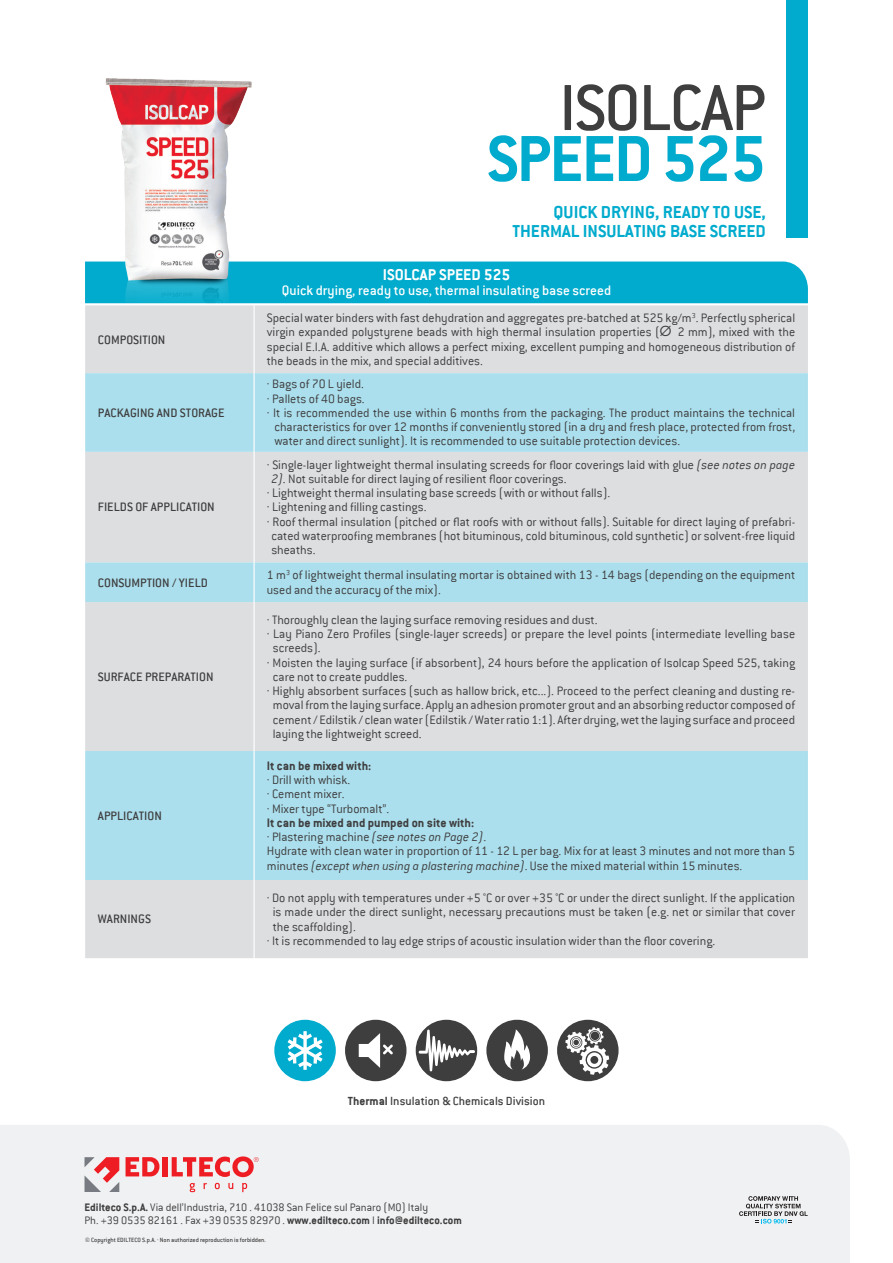
<style>
.page{position:relative;width:893px;height:1263px;background:#fff}
.page>*{position:absolute;margin:0;border:0;box-sizing:border-box;transform-origin:0 0}
.t1{font:700 71.4px "Conduit ITC";letter-spacing:-.025em;color:#00abcd}
.t2{font:500 71.4px "Conduit ITC";letter-spacing:-.025em;color:#3e3e3f}
.t3{font:700 19.05px/19px "Conduit ITC";color:#00abcd;text-align:right}
.t4{font:500 17.25px "Conduit ITC";color:#fff}
.t5{font:700 17.25px "Conduit ITC";color:#fff}
.t6{font:500 15px "Conduit ITC";color:#fff}
.t7{font:300 13.5px/14.2px "Conduit ITC";color:#3e3e3f}
.t8{font:500 13.5px "Conduit ITC";color:#3e3e3f}
.t9{font:700 13.5px "Conduit ITC";color:#3e3e3f}
.t10{font:500 13.05px "Conduit ITC";color:#3e3e3f}
.t11{font:300 12px/12.8px "Conduit ITC";color:#3e3e3f}
.t12{font:500 6.75px "Conduit ITC";color:#3e3e3f}
.s1{font-family:"Futura";font-weight:400}
.s2{font-style:italic}
.s3{font-weight:700}
</style>
<div class="page">
<div style="left:0;top:1125px;width:850px;height:138px;background:#f0f1f2"></div>
<svg style="left:85px;top:1157px;width:34px;height:35px"></svg>
<svg style="left:126px;top:1157px;width:33px;height:19px"></svg>
<div style="left:162px;top:1157px;width:5px;height:19px;background:#ee1d23"></div>
<svg style="left:190px;top:1183px;width:57px;height:9px"></svg>
<svg style="left:172px;top:1156px;width:87px;height:21px"></svg>
<div style="left:274px;top:1020px;width:62px;height:61px;background:#00abcd;border-radius:50%"></div>
<svg style="left:287px;top:1031px;width:36px;height:39px"></svg>
<div style="left:486px;top:1020px;width:62px;height:61px;background:#3e3e3f;border-radius:50%"></div>
<svg style="left:504px;top:1029px;width:26px;height:40px"></svg>
<div style="left:345px;top:1020px;width:61px;height:61px;background:#3e3e3f;border-radius:50%"></div>
<svg style="left:359px;top:1033px;width:34px;height:35px"></svg>
<div style="left:557px;top:1020px;width:62px;height:61px;background:#3e3e3f;border-radius:50%"></div>
<svg style="left:565px;top:1027px;width:44px;height:48px"></svg>
<div style="left:416px;top:1020px;width:61px;height:61px;background:#3e3e3f;border-radius:50%"></div>
<svg style="left:419px;top:1029px;width:56px;height:42px"></svg>
<div style="left:787px;top:0;width:21px;height:237px;background:#00abcd"></div>
<svg style="left:739px;top:1196px;width:69px;height:27px"></svg>
<div style="left:85px;top:305px;width:723px;height:653px;background:#dddee0"></div>
<svg style="left:85px;top:373px;width:723px;height:507px;background:#c5dee6"></svg>
<hr style="left:253px;top:305px;width:2px;height:68px;background:#fff">
<hr style="left:253px;top:373px;width:2px;height:79px;background:#fff">
<hr style="left:253px;top:452px;width:2px;height:110px;background:#fff">
<hr style="left:253px;top:562px;width:2px;height:40px;background:#fff">
<hr style="left:253px;top:602px;width:2px;height:149px;background:#fff">
<hr style="left:253px;top:751px;width:2px;height:129px;background:#fff">
<hr style="left:253px;top:880px;width:2px;height:78px;background:#fff">
<div style="left:258px;top:261px;width:550px;height:42px;background:#00abcd"></div>
<img style="left:85px;top:78px;width:173px;height:225px">
<h1 class="t2" style="left:559px;top:68px;width:208px">ISOLCAP</h1>
<h1 class="t1" style="left:487px;top:117px;width:280px">SPEED 525</h1>
<h2 class="t3" style="left:512px;top:202px;width:255px">QUICK DRYING, READY TO USE,<br>THERMAL INSULATING BASE SCREED</h2>
<p class="t8" style="left:98px;top:332px;width:69px">COMPOSITION</p>
<p class="t8" style="left:98px;top:405px;width:128px">PACKAGING AND STORAGE</p>
<p class="t8" style="left:98px;top:500px;width:118px">FIELDS OF APPLICATION</p>
<p class="t5" style="left:383px;top:265px;width:129px">ISOLCAP SPEED 525</p>
<p class="t6" style="left:282px;top:282px;width:331px">Quick drying, ready to use, thermal insulating base screed</p>
<p class="t5" style="left:399px;top:265px;width:96px">ISOLCAP LIGHT</p>
<p class="t4" style="left:296px;top:280px;width:303px">Premixed superlight thermal insulating mortar</p>
<p class="t7" style="left:267px;top:311px;width:530px;text-align:justify">Special water binders with fast dehydration and aggregates pre-batched at 525 kg/m<sup>3</sup>. Perfectly spherical virgin expanded polystyrene beads with high thermal insulation properties (<span class="s1">Ø</span> 2 mm), mixed with the special E.I.A. additive which allows a perfect mixing, excellent pumping and homogeneous distribution of the beads in the mix, and special additives.</p>
<p class="t7" style="left:267px;top:377px;width:99px">· Bags of 70 L yield.</p>
<p class="t7" style="left:267px;top:391px;width:99px">· Pallets of 40 bags.</p>
<p class="t7" style="left:267px;top:405px;width:530px">· It is recommended the use within 6 months from the packaging. The product maintains the technical</p>
<p class="t7" style="left:274px;top:420px;width:522px">characteristics for over 12 months if conveniently stored (in a dry and fresh place, protected from frost,</p>
<p class="t7" style="left:274px;top:434px;width:407px">water and direct sunlight). It is recommended to use suitable protection devices.</p>
<p class="t7" style="left:267px;top:457px;width:530px">· Single-layer lightweight thermal insulating screeds for floor coverings laid with glue <span class="s2">(see notes on page</span></p>
<p class="t7" style="left:271px;top:472px;width:297px"><span class="s2">2)</span>. Not suitable for direct laying of resilient floor coverings.</p>
<p class="t7" style="left:267px;top:486px;width:345px">· Lightweight thermal insulating base screeds (with or without falls).</p>
<p class="t7" style="left:267px;top:500px;width:161px">· Lightening and filling castings.</p>
<p class="t7" style="left:267px;top:514px;width:530px">· Roof thermal insulation (pitched or flat roofs with or without falls). Suitable for direct laying of prefabri-</p>
<p class="t7" style="left:271px;top:529px;width:525px">cated waterproofing membranes (hot bituminous, cold bituminous, cold synthetic) or solvent-free liquid</p>
<p class="t7" style="left:271px;top:543px;width:46px">sheaths.</p>
<p class="t8" style="left:98px;top:575px;width:112px">CONSUMPTION / YIELD</p>
<p class="t7" style="left:267px;top:568px;width:530px">1 m<sup>3</sup> of lightweight thermal insulating mortar is obtained with 13 - 14 bags (depending on the equipment used and the accuracy of the mix).</p>
<p class="t8" style="left:98px;top:669px;width:117px">SURFACE PREPARATION</p>
<p class="t8" style="left:98px;top:808px;width:65px">APPLICATION</p>
<p class="t8" style="left:98px;top:912px;width:55px">WARNINGS</p>
<p class="t7" style="left:267px;top:612px;width:332px">· Thoroughly clean the laying surface removing residues and dust.</p>
<p class="t7" style="left:267px;top:627px;width:530px">· Lay Piano Zero Profiles (single-layer screeds) or prepare the level points (intermediate levelling base</p>
<p class="t7" style="left:273px;top:641px;width:49px">screeds).</p>
<p class="t7" style="left:267px;top:655px;width:530px">· Moisten the laying surface (if absorbent), 24 hours before the application of Isolcap Speed 525, taking</p>
<p class="t7" style="left:273px;top:669px;width:136px">care not to create puddles.</p>
<p class="t7" style="left:267px;top:684px;width:530px">· Highly absorbent surfaces (such as hallow brick, etc...). Proceed to the perfect cleaning and dusting re-</p>
<p class="t7" style="left:273px;top:698px;width:524px">moval from the laying surface. Apply an adhesion promoter grout and an absorbing reductor composed of</p>
<p class="t7" style="left:273px;top:712px;width:524px">cement / Edilstik / clean water (Edilstik / Water ratio 1:1). After drying, wet the laying surface and proceed</p>
<p class="t7" style="left:273px;top:726px;width:150px">laying the lightweight screed.</p>
<p class="t9" style="left:267px;top:758px;width:106px">It can be mixed with:</p>
<p class="t7" style="left:267px;top:773px;width:124px">· Drill with whisk.<br>· Cement mixer.<br>· Mixer type “Turbomalt”.</p>
<p class="t7" style="left:267px;top:816px;width:530px"><span class="s3">It can be mixed and pumped on site with:<br></span>· Plastering machine <span class="s2">(see notes on Page 2)</span>.<br>Hydrate with clean water in proportion of 11 - 12 L per bag. Mix for at least 3 minutes and not more than 5 minutes <span class="s2">(except when using a plastering machine)</span>. Use the mixed material within 15 minutes.</p>
<p class="t7" style="left:267px;top:891px;width:530px">· Do not apply with temperatures under +5 °C or over +35 °C or under the direct sunlight. If the application</p>
<p class="t7" style="left:273px;top:905px;width:524px">is made under the direct sunlight, necessary precautions must be taken (e.g. net or similar that cover</p>
<p class="t7" style="left:273px;top:919px;width:85px">the scaffolding).</p>
<p class="t7" style="left:267px;top:933px;width:450px">· It is recommended to lay edge strips of acoustic insulation wider than the floor covering.</p>
<p class="t10" style="left:348px;top:1093px;width:199px"><span class="s3">Thermal</span> Insulation &amp; Chemicals Division</p>
<p class="t11" style="left:85px;top:1201px;width:379px"><span class="s3">Edilteco S.p.A.</span> Via dell’Industria, 710 . 41038 San Felice sul Panaro (MO) Italy<br>Ph. +39 0535 82161 . Fax +39 0535 82970 . <span class="s3">www.edilteco.com</span> I <span class="s3">info@edilteco.com</span></p>
<p class="t12" style="left:85px;top:1236px;width:182px">© Copyright EDILTECO S.p.A. · Non authorized reproduction is forbidden.</p>
</div>
